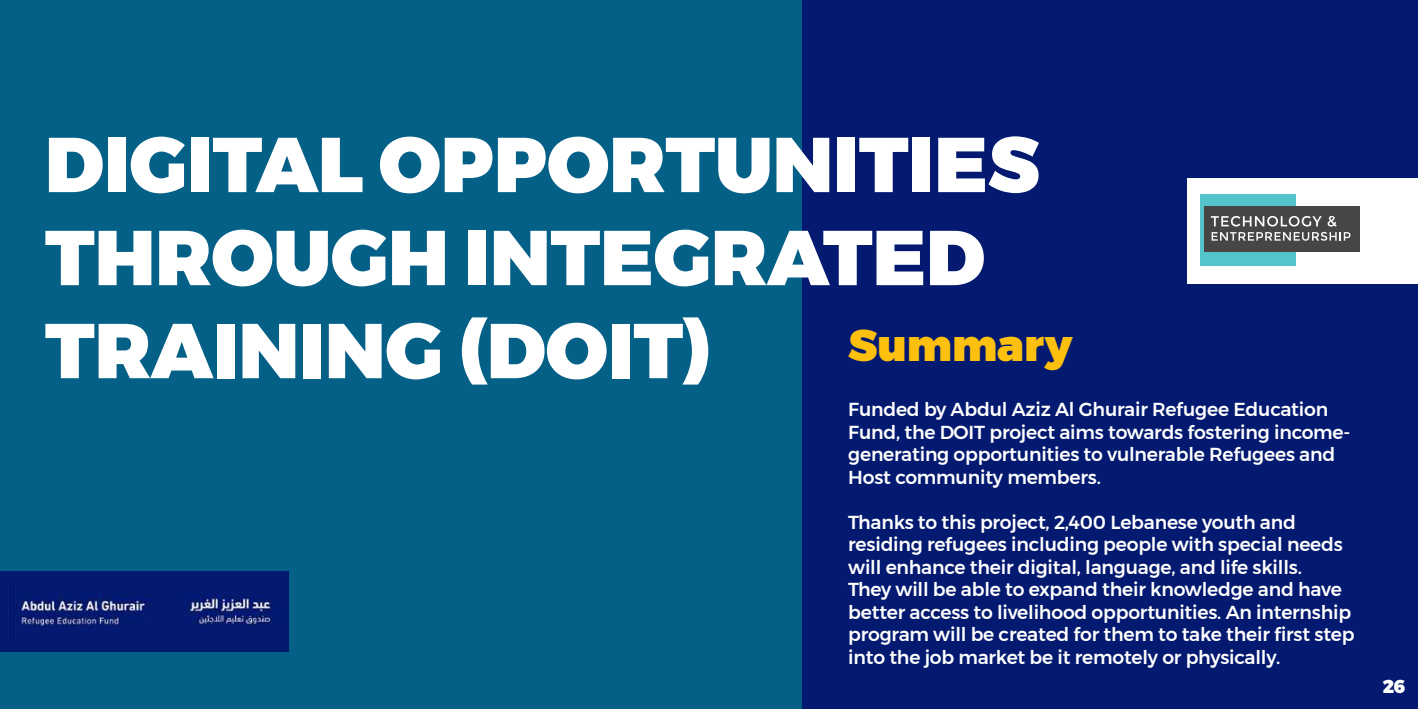
<style>
.page{position:relative;width:1418px;height:709px;background:#fff}
.page>*{position:absolute;margin:0;border:0;box-sizing:border-box;transform-origin:0 0}
.t1{font:900 77.5px/93px "Montserrat";color:#fff}
.t2{font:900 43.88px "Montserrat";color:#fec00f}
.t3{font:500 18.75px/22.5px "Montserrat";letter-spacing:-.01em;color:#fff}
.t4{font:900 18.5px "Montserrat";color:#fff}
</style>
<div class="page">
<div style="left:0;top:0;width:829px;height:709px;background:#046087"></div>
<div style="left:0;top:571px;width:289px;height:81px;background:#041a70"></div>
<img style="left:21px;top:595px;width:254px;height:34px">
<div style="left:803px;top:0;width:614px;height:709px;background:#041a70"></div>
<div style="left:1187px;top:178px;width:230px;height:105px;background:#fff"></div>
<div style="left:1199px;top:194px;width:96px;height:72px;background:#53c4cc"></div>
<div style="left:1204px;top:206px;width:155px;height:46px;background:#464646"></div>
<svg style="left:1210px;top:216px;width:140px;height:25px"></svg>
<h1 class="t1" style="left:45px;top:119px;width:995px">DIGITAL OPPORTUNITIES<br>THROUGH INTEGRATED<br>TRAINING (DOIT)</h1>
<p class="t3" style="left:848px;top:398px;width:504px">Funded by Abdul Aziz Al Ghurair Refugee Education Fund, the DOIT project aims towards fostering income&shy;generating opportunities to vulnerable Refugees and Host community members.</p>
<p class="t3" style="left:848px;top:511px;width:508px">Thanks to this project, 2,400 Lebanese youth and residing refugees including people with special needs will enhance their digital, language, and life skills.<br>They will be able to expand their knowledge and have better access to livelihood opportunities. An internship program will be created for them to take their first step into the job market be it remotely or physically.</p>
<h2 class="t2" style="left:848px;top:310px;width:226px">Summary</h2>
<p class="t4" style="left:1382px;top:671px;width:24px">26</p>
</div>
